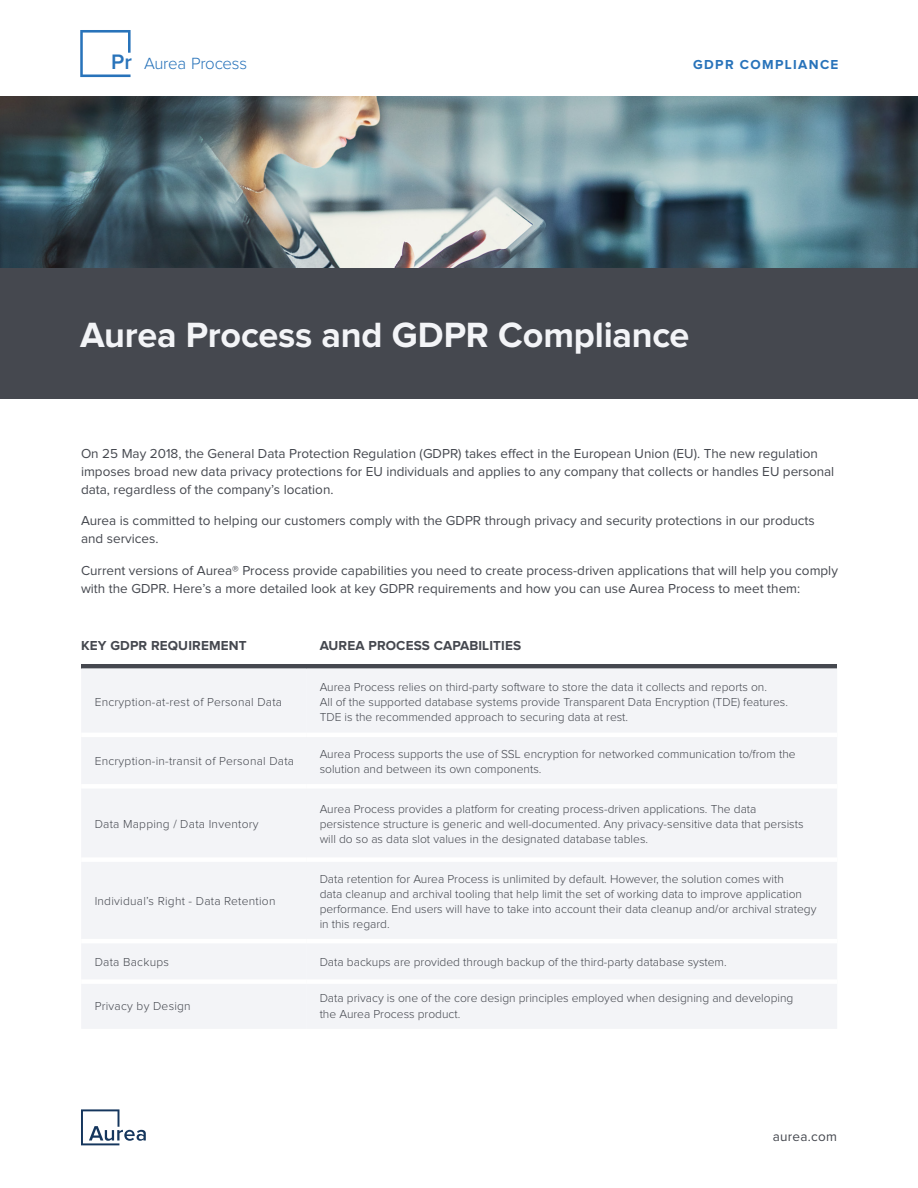
<style>
.page{position:relative;width:918px;height:1188px;background:#fff}
.page>*{position:absolute;margin:0;border:0;box-sizing:border-box;transform-origin:0 0}
.paper_title{font:700 36.3px "Proxima Nova";letter-spacing:-.01em;color:#f3f4f7}
.t1{font:300 16.8px "Proxima Nova";letter-spacing:-.02em;color:#2873ba}
.body_copy{font:13.5px/18px "Proxima Nova";color:#45484f}
.body_subhead{font:700 13.5px "Proxima Nova";letter-spacing:.01em;color:#45484f}
.body_copy-2{font:700 13.5px "Proxima Nova";letter-spacing:.1em;color:#2873ba}
.body_copy-3{font:13.5px "Proxima Nova";letter-spacing:.02em;color:#45484f}
.bullets{font:300 12px/15px "Proxima Nova";color:#45484f}
.body_copy-4{font:300 12px "Proxima Nova";letter-spacing:.02em;color:#45484f}
.s1{font-weight:600;font-size:21.75px}
</style>
<div class="page">
<svg style="left:80px;top:30px;width:51px;height:47px"></svg>
<img style="left:0;top:96px;width:918px;height:172px">
<svg style="left:81px;top:1109px;width:65px;height:36px"></svg>
<div style="left:0;top:268px;width:918px;height:131px;background:#45484f"></div>
<hr style="left:81px;top:664px;width:756px;height:4px;background:#45484f">
<div style="left:81px;top:668px;width:756px;height:361px;background:#f3f4f7"></div>
<hr style="left:81px;top:733px;width:225px;height:4px;background:#fff">
<hr style="left:306px;top:733px;width:531px;height:4px;background:#fff">
<div style="left:81px;top:784px;width:225px;height:5px;background:#fff"></div>
<div style="left:306px;top:784px;width:531px;height:5px;background:#fff"></div>
<div style="left:81px;top:857px;width:225px;height:5px;background:#fff"></div>
<div style="left:306px;top:857px;width:531px;height:5px;background:#fff"></div>
<hr style="left:81px;top:939px;width:225px;height:4px;background:#fff">
<div style="left:81px;top:979px;width:225px;height:5px;background:#fff"></div>
<hr style="left:306px;top:939px;width:531px;height:4px;background:#fff">
<div style="left:306px;top:979px;width:531px;height:5px;background:#fff"></div>
<p class="t1" style="left:111px;top:55px;width:138px"><span class="s1">Pr</span> Aurea Process</p>
<p class="body_copy-2" style="left:693px;top:57px;width:147px">GDPR COMPLIANCE</p>
<p class="paper_title" style="left:80px;top:315px;width:611px">Aurea Process and GDPR Compliance</p>
<p class="body_copy" style="left:81px;top:444px;width:755px">On 25 May 2018, the General Data Protection Regulation (GDPR) takes effect in the European Union (EU). The new regulation imposes broad new data privacy protections for EU individuals and applies to any company that collects or handles EU personal data, regardless of the company’s location.</p>
<p class="body_copy" style="left:81px;top:512px;width:735px">Aurea is committed to helping our customers comply with the GDPR through privacy and security protections in our products and services.</p>
<p class="body_copy" style="left:81px;top:561px;width:758px">Current versions of Aurea® Process provide capabilities you need to create process-driven applications that will help you comply with the GDPR. Here’s a more detailed look at key GDPR requirements and how you can use Aurea Process to meet them:</p>
<p class="body_subhead" style="left:81px;top:638px;width:167px">KEY GDPR REQUIREMENT</p>
<p class="body_subhead" style="left:320px;top:638px;width:203px">AUREA PROCESS CAPABILITIES</p>
<p class="body_copy-4" style="left:95px;top:696px;width:189px">Encryption-at-rest of Personal Data</p>
<p class="bullets" style="left:320px;top:680px;width:470px">Aurea Process relies on third-party software to store the data it collects and reports on.<br>All of the supported database systems provide Transparent Data Encryption (TDE) features.<br>TDE is the recommended approach to securing data at rest.</p>
<p class="body_copy-4" style="left:95px;top:755px;width:201px">Encryption-in-transit of Personal Data</p>
<p class="bullets" style="left:320px;top:747px;width:477px">Aurea Process supports the use of SSL encryption for networked communication to/from the solution and between its own components.</p>
<p class="body_copy-4" style="left:95px;top:817px;width:165px">Data Mapping / Data Inventory</p>
<p class="body_copy-4" style="left:95px;top:894px;width:182px">Individual’s Right - Data Retention</p>
<p class="bullets" style="left:320px;top:802px;width:485px">Aurea Process provides a platform for creating process-driven applications. The data persistence structure is generic and well-documented. Any privacy-sensitive data that persists will do so as data slot values in the designated database tables.</p>
<p class="bullets" style="left:320px;top:871px;width:498px">Data retention for Aurea Process is unlimited by default. However, the solution comes with<br>data cleanup and archival tooling that help limit the set of working data to improve application performance. End users will have to take into account their data cleanup and/or archival strategy in this regard.</p>
<p class="body_copy-4" style="left:95px;top:955px;width:76px">Data Backups</p>
<p class="bullets" style="left:320px;top:955px;width:409px">Data backups are provided through backup of the third-party database system.</p>
<p class="body_copy-4" style="left:95px;top:999px;width:98px">Privacy by Design</p>
<p class="bullets" style="left:320px;top:990px;width:475px;line-height:16.5px">Data privacy is one of the core design principles employed when designing and developing the Aurea Process product.</p>
<p class="body_copy-3" style="left:773px;top:1129px;width:66px">aurea.com</p>
</div>
